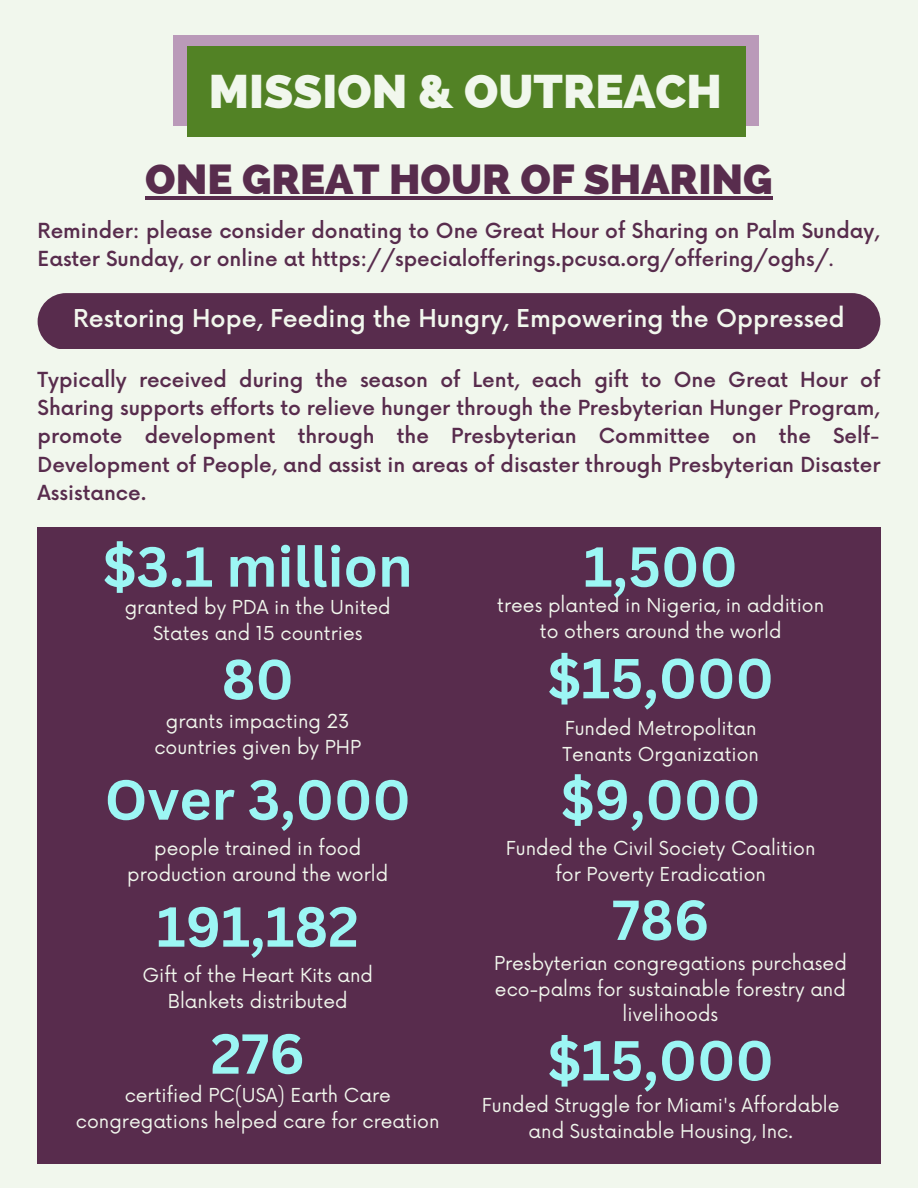
<style>
.page{position:relative;width:918px;height:1188px;background:#f1f7ed}
.page>*{position:absolute;margin:0;border:0;box-sizing:border-box;transform-origin:0 0}
.t1{font:700 55.05px "Canva Sans";color:#9cf6f4}
.t2{font:800 47.25px "Raleway";color:#f1f7ed}
.t3{font:800 42px "Raleway";color:#582c4d}
.t4{font:500 24px "Now";color:#f1f7ed}
.t5{font:500 20.25px/28.2px "Now";color:#582c4d}
.t6{font:18.75px/25.8px "Now";color:#f1f7ed;text-align:center}
.s1{font-weight:400}
</style>
<div class="page">
<div style="left:174px;top:35px;width:585px;height:91px;background:#ba9ab9"></div>
<div style="left:187px;top:46px;width:559px;height:91px;background:#528225"></div>
<div style="left:38px;top:527px;width:842px;height:637px;background:#582c4d"></div>
<hr style="left:145px;top:196px;width:628px;height:3px;background:#582c4d">
<div style="left:38px;top:293px;width:842px;height:56px;background:#582c4d;border-radius:28px"></div>
<h2 class="t2" style="left:209px;top:63px;width:514px">MISSION &amp; OUTREACH</h2>
<h3 class="t3" style="left:145px;top:154px;width:629px">ONE GREAT HOUR OF SHARING</h3>
<p class="t5" style="left:38px;top:218px;width:844px">Reminder: please consider donating to One Great Hour of Sharing on Palm Sunday,<br>Easter Sunday, or online at https://specialofferings.pcusa.org/offering/oghs/<span class="s1">.</span></p>
<p class="t4" style="left:73px;top:305px;width:773px">Restoring Hope, Feeding the Hungry, Empowering the Oppressed</p>
<p class="t5" style="left:38px;top:367px;width:844px;text-align:justify">Typically received during the season of Lent, each gift to One Great Hour of Sharing supports efforts to relieve hunger through the Presbyterian Hunger Program, promote development through the Presbyterian Committee on the Self-Development of People, and assist in areas of disaster through Presbyterian Disaster Assistance.</p>
<h1 class="t1" style="left:103px;top:528px;width:311px">$3.1 million</h1>
<p class="t6" style="left:125px;top:596px;width:267px">granted by PDA in the United<br>States and 15 countries</p>
<h1 class="t1" style="left:222px;top:641px;width:74px">80</h1>
<p class="t6" style="left:154px;top:709px;width:208px">grants impacting 23 countries given by PHP</p>
<h1 class="t1" style="left:105px;top:761px;width:308px">Over 3,000</h1>
<p class="t6" style="left:127px;top:836px;width:262px">people trained in food production around the world</p>
<h1 class="t1" style="left:157px;top:888px;width:204px">191,182</h1>
<p class="t6" style="left:142px;top:963px;width:232px">Gift of the Heart Kits and<br>Blankets distributed</p>
<h1 class="t1" style="left:211px;top:1015px;width:96px">276</h1>
<p class="t6" style="left:76px;top:1084px;width:365px">certified PC(USA) Earth Care congregations helped care for creation</p>
<h1 class="t1" style="left:584px;top:528px;width:156px">1,500</h1>
<p class="t6" style="left:497px;top:594px;width:329px">trees planted in Nigeria, in addition to others around the world</p>
<h1 class="t1" style="left:548px;top:640px;width:228px">$15,000</h1>
<p class="t6" style="left:562px;top:716px;width:198px;text-align:left">Funded Metropolitan<br>Tenants Organization</p>
<h1 class="t1" style="left:561px;top:761px;width:201px">$9,000</h1>
<p class="t6" style="left:506px;top:836px;width:311px">Funded the Civil Society Coalition for Poverty Eradication</p>
<h1 class="t1" style="left:612px;top:881px;width:99px">786</h1>
<p class="t6" style="left:494px;top:951px;width:354px">Presbyterian congregations purchased eco-palms for sustainable forestry and livelihoods</p>
<h1 class="t1" style="left:548px;top:1022px;width:228px">$15,000</h1>
<p class="t6" style="left:482px;top:1094px;width:359px">Funded Struggle for Miami's Affordable and Sustainable Housing, Inc.</p>
</div>
